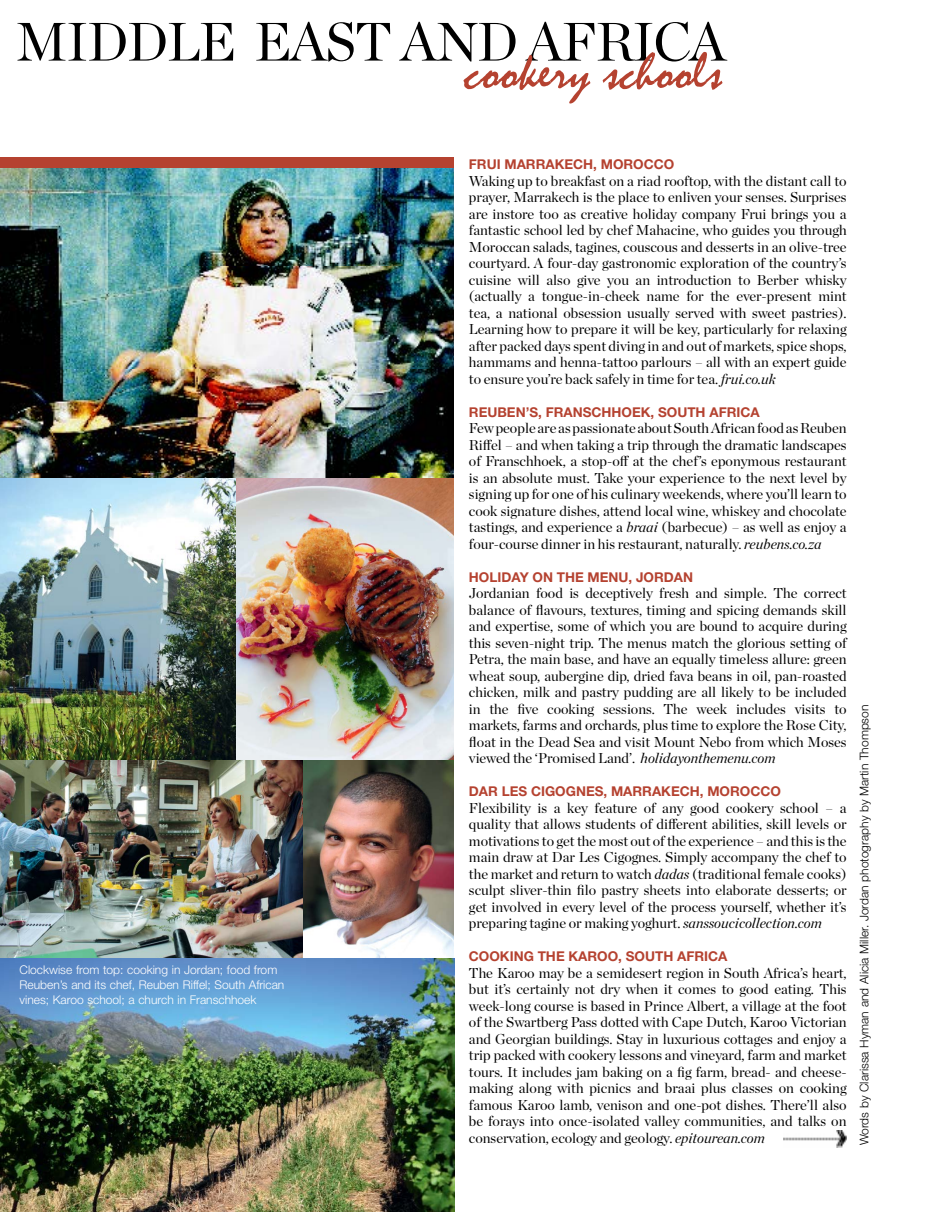
<style>
.page{position:relative;width:936px;height:1212px;background:#fff}
.page>*{position:absolute;margin:0;border:0;box-sizing:border-box;transform-origin:0 0}
.t1{font:54px "Chronicle Display";color:#000}
.t2{font:52.65px "Mistral";color:#b54230}
.t3{font:14.25px/16.5px "Chronicle Display";color:#000;text-align:justify}
.t4{font:700 13.5px "Helvetica Neue";color:#b54230}
.t5{font:300 12px/15px "Helvetica Neue";color:#fff}
.t6{font:300 12px "Helvetica Neue";color:#000}
.s1{font-style:italic}
</style>
<div class="page">
<img style="left:235px;top:478px;width:218px;height:282px">
<img style="left:0;top:477px;width:235px;height:283px">
<img style="left:302px;top:760px;width:151px;height:198px">
<img style="left:0;top:760px;width:302px;height:198px">
<img style="left:783px;top:1130px;width:63px;height:18px">
<img style="left:0;top:958px;width:454px;height:254px">
<img style="left:0;top:168px;width:453px;height:309px">
<div style="left:0;top:157px;width:453px;height:11px;background:#b54230"></div>
<h1 class="t1" style="left:16px;top:0;width:37px">MIDDLE</h1>
<h1 class="t1" style="left:254px;top:0;width:35px">EAST</h1>
<h1 class="t1" style="left:400px;top:0;width:40px">AND</h1>
<h1 class="t1" style="left:526px;top:0;width:35px">AFRICA</h1>
<h2 class="t2" style="left:464px;top:42px;width:259px">cookery schools</h2>
<p class="t5" style="left:20px;top:962px;width:266px">Clockwise from top: cooking in Jordan; food from<br>Reuben’s and its chef, Reuben Riffel; South African vines; Karoo school; a church in Franschhoek</p>
<p class="t4" style="left:469px;top:156px;width:206px">FRUI MARRAKECH, MOROCCO</p>
<p class="t3" style="left:469px;top:171px;width:379px">Waking up to breakfast on a riad rooftop, with the distant call to prayer, Marrakech is the place to enliven your senses. Surprises are instore too as creative holiday company Frui brings you a fantastic school led by chef Mahacine, who guides you through Moroccan salads, tagines, couscous and desserts in an olive-tree courtyard. A four-day gastronomic exploration of the country’s cuisine will also give you an introduction to Berber whisky (actually a tongue-in-cheek name for the ever-present mint tea, a national obsession usually served with sweet pastries).<br>Learning how to prepare it will be key, particularly for relaxing after packed days spent diving in and out of markets, spice shops, hammams and henna-tattoo parlours – all with an expert guide to ensure you’re back safely in time for tea. <span class="s1">frui.co.uk</span></p>
<p class="t4" style="left:469px;top:403px;width:250px">REUBEN’S, FRANSCHHOEK, SOUTH AFRICA</p>
<p class="t3" style="left:469px;top:419px;width:379px">Few people are as passionate about South African food as Reuben Riffel – and when taking a trip through the dramatic landscapes of Franschhoek, a stop-off at the chef’s eponymous restaurant is an absolute must. Take your experience to the next level by signing up for one of his culinary weekends, where you’ll learn to cook signature dishes, attend local wine, whiskey and chocolate tastings, and experience a <span class="s1">braai</span> (barbecue) – as well as enjoy a four-course dinner in his restaurant, naturally. <span class="s1">reubens.co.za</span></p>
<p class="t4" style="left:469px;top:568px;width:224px">HOLIDAY ON THE MENU, JORDAN</p>
<p class="t3" style="left:469px;top:584px;width:380px">Jordanian food is deceptively fresh and simple. The correct balance of flavours, textures, timing and spicing demands skill and expertise, some of which you are bound to acquire during this seven-night trip. The menus match the glorious setting of Petra, the main base, and have an equally timeless allure: green wheat soup, aubergine dip, dried fava beans in oil, pan-roasted chicken, milk and pastry pudding are all likely to be included in the five cooking sessions. The week includes visits to markets, farms and orchards, plus time to explore the Rose City, float in the Dead Sea and visit Mount Nebo from which Moses viewed the ‘Promised Land’. <span class="s1">holidayonthemenu.com</span></p>
<p class="t4" style="left:469px;top:783px;width:313px">DAR LES CIGOGNES, MARRAKECH, MOROCCO</p>
<p class="t3" style="left:469px;top:798px;width:379px">Flexibility is a key feature of any good cookery school – a quality that allows students of different abilities, skill levels or motivations to get the most out of the experience – and this is the main draw at Dar Les Cigognes. Simply accompany the chef to the market and return to watch <span class="s1">dadas</span> (traditional female cooks) sculpt sliver-thin filo pastry sheets into elaborate desserts; or get involved in every level of the process yourself, whether it’s preparing tagine or making yoghurt. <span class="s1">sanssoucicollection.com</span></p>
<p class="t4" style="left:469px;top:948px;width:260px">COOKING THE KAROO, SOUTH AFRICA</p>
<p class="t3" style="left:469px;top:963px;width:379px">The Karoo may be a semidesert region in South Africa’s heart, but it’s certainly not dry when it comes to good eating. This week-long course is based in Prince Albert, a village at the foot of the Swartberg Pass dotted with Cape Dutch, Karoo Victorian and Georgian buildings. Stay in luxurious cottages and enjoy a trip packed with cookery lessons and vineyard, farm and market tours. It includes jam baking on a fig farm, bread- and cheese&shy;making along with picnics and braai plus classes on cooking famous Karoo lamb, venison and one-pot dishes. There’ll also be forays into once-isolated valley communities, and talks on conservation, ecology and geology. <span class="s1">epitourean.com</span></p>
<p class="t6" style="left:857px;top:1145px;width:442px;rotate:-90deg">Words by Clarissa Hyman and Alicia Miller. Jordan photography by Martin Thompson</p>
</div>
